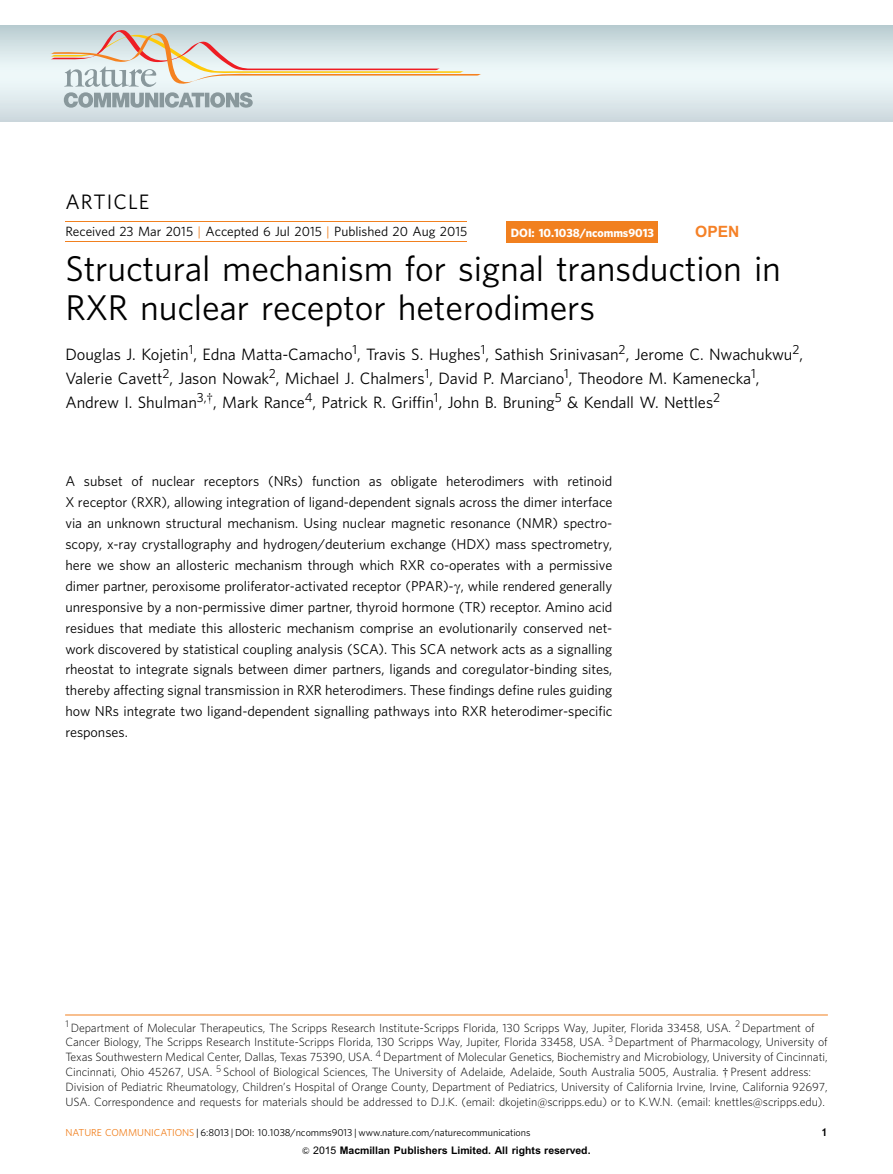
<style>
.page{position:relative;width:893px;height:1174px;background:#fff}
.page>*{position:absolute;margin:0;border:0;box-sizing:border-box;transform-origin:0 0}
.t1{font:35.85px/38.8px "Adv O Tea 1 a 7398";color:#000}
.t2{font:20.85px "Adv O Tea 1 a 7398";letter-spacing:.055em;color:#000}
.t3{font:16.5px/23.9px "Adv O Tea 1 a 7398";color:#000}
.t4{font:700 15.6px "Arial";color:#f58127}
.t5{font:14.25px/20.9px "Adv O Tea 1 a 7398";color:#000;text-align:justify}
.t6{font:13.5px "Adv O Tea 1 a 7398";color:#000}
.t7{font:12px/15px "Adv O Tf 23 bb 480";color:#000}
.t8{font:12px "Adv O Tcb 88 df 00";color:#fff}
.t9{font:10.8px "Adv T Tda 6 f 6 cb 8.B";color:#000}
.t10{font:10.5px "Adv PAD35";color:#000}
.t11{font:10.05px "Adv O Tea 1 a 7398";color:#000}
.s1{color:#f1801f}
.s2{font-family:"Adv Pi 1"}
.s3{font-family:"Adv Els ent 2"}
.s4{font-family:"Adv TA42"}
.s5{font-family:"Adv PAD33"}
</style>
<div class="page">
<hr style="left:65px;top:221px;width:402px;height:1px;background:#f1801f">
<hr style="left:65px;top:242px;width:402px;height:1px;background:#f1801f">
<div style="left:506px;top:222px;width:152px;height:21px;background:#f1801f"></div>
<hr style="left:65px;top:1015px;width:763px;height:1px;background:#f1801f">
<svg style="left:0;top:26px;width:893px;height:96px;background:#d8e5e8"></svg>
<svg style="left:50px;top:30px;width:431px;height:78px;background:#d8dad6"></svg>
<h2 class="t2" style="left:65px;top:194px;width:85px">ARTICLE</h2>
<p class="t6" style="left:65px;top:226px;width:403px">Received 23 Mar 2015 <span class="s1">|</span> Accepted 6 Jul 2015 <span class="s1">|</span> Published 20 Aug 2015</p>
<h1 class="t1" style="left:65px;top:252px;width:717px">Structural mechanism for signal transduction in<br>RXR nuclear receptor heterodimers</h1>
<p class="t3" style="left:65px;top:344px;width:739px">Douglas J. Kojetin<sup>1</sup>, Edna Matta-Camacho<sup>1</sup>, Travis S. Hughes<sup>1</sup>, Sathish Srinivasan<sup>2</sup>, Jerome C. Nwachukwu<sup>2</sup>,<br>Valerie Cavett<sup>2</sup>, Jason Nowak<sup>2</sup>, Michael J. Chalmers<sup>1</sup>, David P. Marciano<sup>1</sup>, Theodore M. Kamenecka<sup>1</sup>,<br>Andrew I. Shulman<sup>3,</sup><sup>w</sup>, Mark Rance<sup>4</sup>, Patrick R. Griffin<sup>1</sup>, John B. Bruning<sup>5</sup> &amp; Kendall W. Nettles<sup>2</sup></p>
<p class="t8" style="left:511px;top:228px;width:145px">DOI: 10.1038/ncomms9013</p>
<p class="t4" style="left:695px;top:222px;width:46px">OPEN</p>
<p class="t5" style="left:65px;top:472px;width:549px">A subset of nuclear receptors (NRs) function as obligate heterodimers with retinoid X receptor (RXR), allowing integration of ligand-dependent signals across the dimer interface via an unknown structural mechanism. Using nuclear magnetic resonance (NMR) spectro&shy;scopy, x-ray crystallography and hydrogen/deuterium exchange (HDX) mass spectrometry, here we show an allosteric mechanism through which RXR co-operates with a permissive dimer partner, peroxisome proliferator-activated receptor (PPAR)-<span class="s2">g</span>, while rendered generally unresponsive by a non-permissive dimer partner, thyroid hormone (TR) receptor. Amino acid residues that mediate this allosteric mechanism comprise an evolutionarily conserved net&shy;work discovered by statistical coupling analysis (SCA). This SCA network acts as a signalling rheostat to integrate signals between dimer partners, ligands and coregulator-binding sites, thereby affecting signal transmission in RXR heterodimers. These findings define rules guiding how NRs integrate two ligand-dependent signalling pathways into RXR heterodimer-specific responses.</p>
<p class="t7" style="left:65px;top:1020px;width:764px"><sup>1</sup> Department of Molecular Therapeutics, The Scripps Research Institute-Scripps Florida, 130 Scripps Way, Jupiter, Florida 33458, USA. <sup>2</sup> Department of Cancer Biology, The Scripps Research Institute-Scripps Florida, 130 Scripps Way, Jupiter, Florida 33458, USA. <sup>3</sup> Department of Pharmacology, University of Texas Southwestern Medical Center, Dallas, Texas 75390, USA. <sup>4</sup> Department of Molecular Genetics, Biochemistry and Microbiology, University of Cincinnati, Cincinnati, Ohio 45267, USA. <sup>5</sup> School of Biological Sciences, The University of Adelaide, Adelaide, South Australia 5005, Australia. <span class="s3">w</span> Present address:<br>Division of Pediatric Rheumatology, Children’s Hospital of Orange County, Department of Pediatrics, University of California Irvine, Irvine, California 92697, USA. Correspondence and requests for materials should be addressed to D.J.K. (email: dkojetin@scripps.edu) or to K.W.N. (email: knettles@scripps.edu).</p>
<p class="t11" style="left:65px;top:1128px;width:467px"><span class="s1">NATURE COMMUNICATIONS</span> | 6:8013 | DOI: 10.1038/ncomms9013 | www.nature.com/naturecommunications</p>
<p class="t9" style="left:821px;top:1128px;width:8px">1</p>
<p class="t10" style="left:302px;top:1146px;width:290px"><span class="s4">&amp;</span> <span class="s5">2015</span> Macmillan Publishers Limited. All rights reserved.</p>
</div>
